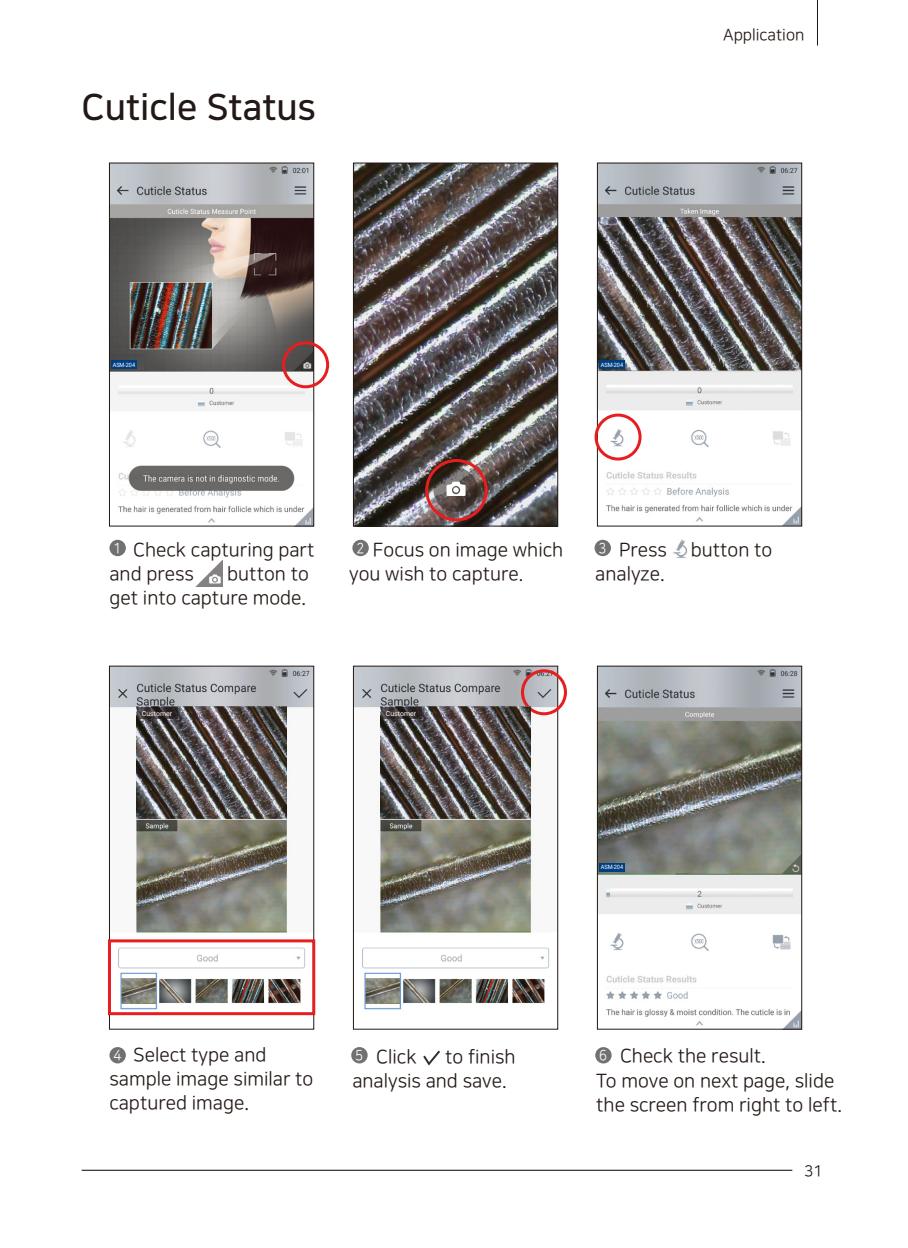
<style>
.page{position:relative;width:908px;height:1248px;background:#fff}
.page>*{position:absolute;margin:0;border:0;box-sizing:border-box;transform-origin:0 0}
.t1{font:36px "Nanum Square B";color:#221815}
.t2{font:19px/24px "Nanum Square R";color:#221815}
.t3{font:16px "Nanum Square R";color:#221815}
.t4{font:15.4px "Nanum Square R";color:#221815}
.t5{font:14.6px "Nanum Square R";color:#fff;scale:.9 1}
.t6{font:7px "Roboto";color:#fff}
.t7{font:5.8px "Roboto";letter-spacing:-.015em;color:#fff;scale:.95 1}
</style>
<div class="page">
<hr style="left:82px;top:1169px;width:710px;height:1px;background:#221815">
<img style="left:355px;top:165px;width:200px;height:359px">
<img style="left:599px;top:165px;width:200px;height:359px">
<img style="left:599px;top:217px;width:200px;height:153px">
<div style="left:599px;top:360px;width:26px;height:9px;background:#003e80"></div>
<img style="left:599px;top:667px;width:200px;height:360px">
<div style="left:595px;top:1046px;width:16px;height:17px;background:#727171;border-radius:50%"></div>
<div style="left:352px;top:539px;width:16px;height:17px;background:#727171;border-radius:50%"></div>
<div style="left:109px;top:539px;width:17px;height:17px;background:#727171;border-radius:50%"></div>
<div style="left:594px;top:539px;width:16px;height:17px;background:#727171;border-radius:50%"></div>
<img style="left:196px;top:560px;width:27px;height:26px">
<img style="left:673px;top:539px;width:15px;height:19px">
<img style="left:111px;top:667px;width:201px;height:349px">
<img style="left:355px;top:667px;width:200px;height:343px">
<div style="left:353px;top:163px;width:204px;height:363px;border:1px solid #221815"></div>
<div style="left:597px;top:163px;width:204px;height:363px;border:1px solid #221815"></div>
<div style="left:109px;top:665px;width:205px;height:364px;border:1px solid #221815"></div>
<div style="left:597px;top:665px;width:204px;height:364px;border:1px solid #221815"></div>
<div style="left:353px;top:665px;width:204px;height:364px;border:1px solid #221815"></div>
<img style="left:111px;top:165px;width:201px;height:359px">
<div style="left:109px;top:163px;width:205px;height:363px;border:1px solid #221815"></div>
<img style="left:111px;top:354px;width:33px;height:15px">
<div style="left:112px;top:360px;width:25px;height:9px;background:#003e80"></div>
<div style="left:599px;top:862px;width:26px;height:9px;background:#003e80"></div>
<div style="left:108px;top:939px;width:207px;height:76px;border:3px solid #e71e1f"></div>
<div style="left:520px;top:669px;width:46px;height:46px;border:3px solid #e71e1f;border-radius:50%"></div>
<div style="left:594px;top:413px;width:47px;height:47px;border:3px solid #e71e1f;border-radius:50%"></div>
<div style="left:282px;top:341px;width:47px;height:47px;border:3px solid #e71e1f;border-radius:50%"></div>
<div style="left:425px;top:459px;width:62px;height:62px;border:3px solid #e71e1f;border-radius:50%"></div>
<svg style="left:433px;top:467px;width:44px;height:45px"></svg>
<svg style="left:446px;top:481px;width:19px;height:15px"></svg>
<div style="left:109px;top:1046px;width:17px;height:17px;background:#727171;border-radius:50%"></div>
<div style="left:351px;top:1046px;width:16px;height:17px;background:#727171;border-radius:50%"></div>
<svg style="left:423px;top:1050px;width:17px;height:16px"></svg>
<img style="left:137px;top:707px;width:149px;height:112px">
<svg style="left:137px;top:707px;width:40px;height:11px"></svg>
<img style="left:380px;top:707px;width:150px;height:112px">
<svg style="left:380px;top:707px;width:41px;height:11px"></svg>
<hr style="left:816px;top:0;width:1px;height:46px;background:#221815">
<h1 class="t1" style="left:82px;top:88px;width:236px">Cuticle Status</h1>
<p class="t7" style="left:113px;top:360px;width:25px">ASM-204</p>
<p class="t3" style="left:722px;top:26px;width:83px">Application</p>
<p class="t7" style="left:600px;top:360px;width:25px">ASM-204</p>
<p class="t2" style="left:109px;top:538px;width:206px;text-indent:24px">Check capturing part and press</p>
<p class="t5" style="left:113px;top:540px;width:10px">1</p>
<p class="t5" style="left:356px;top:540px;width:10px">2</p>
<p class="t2" style="left:618px;top:538px;width:49px">Press</p>
<p class="t2" style="left:690px;top:538px;width:83px">button to</p>
<p class="t2" style="left:349px;top:538px;width:215px;text-indent:24px">Focus on image which you wish to capture.</p>
<p class="t5" style="left:598px;top:540px;width:10px">3</p>
<p class="t2" style="left:595px;top:562px;width:71px">analyze.</p>
<p class="t2" style="left:109px;top:562px;width:201px;text-align:right">button to<br>get into capture mode.</p>
<p class="t6" style="left:142px;top:708px;width:32px">Customer</p>
<p class="t6" style="left:385px;top:708px;width:32px">Customer</p>
<p class="t7" style="left:600px;top:863px;width:25px">ASM-204</p>
<p class="t2" style="left:109px;top:1043px;width:205px;text-indent:24px">Select type and sample image similar to captured image.</p>
<p class="t2" style="left:352px;top:1045px;width:165px;text-indent:93px">to finish analysis and save.</p>
<p class="t5" style="left:113px;top:1047px;width:10px">4</p>
<p class="t2" style="left:376px;top:1045px;width:42px">Click</p>
<p class="t5" style="left:355px;top:1047px;width:10px">5</p>
<p class="t2" style="left:596px;top:1044px;width:247px;text-indent:24px">Check the result.<br>To move on next page, slide the screen from right to left.</p>
<p class="t5" style="left:599px;top:1047px;width:10px">6</p>
<p class="t4" style="left:803px;top:1162px;width:20px">31</p>
</div>
